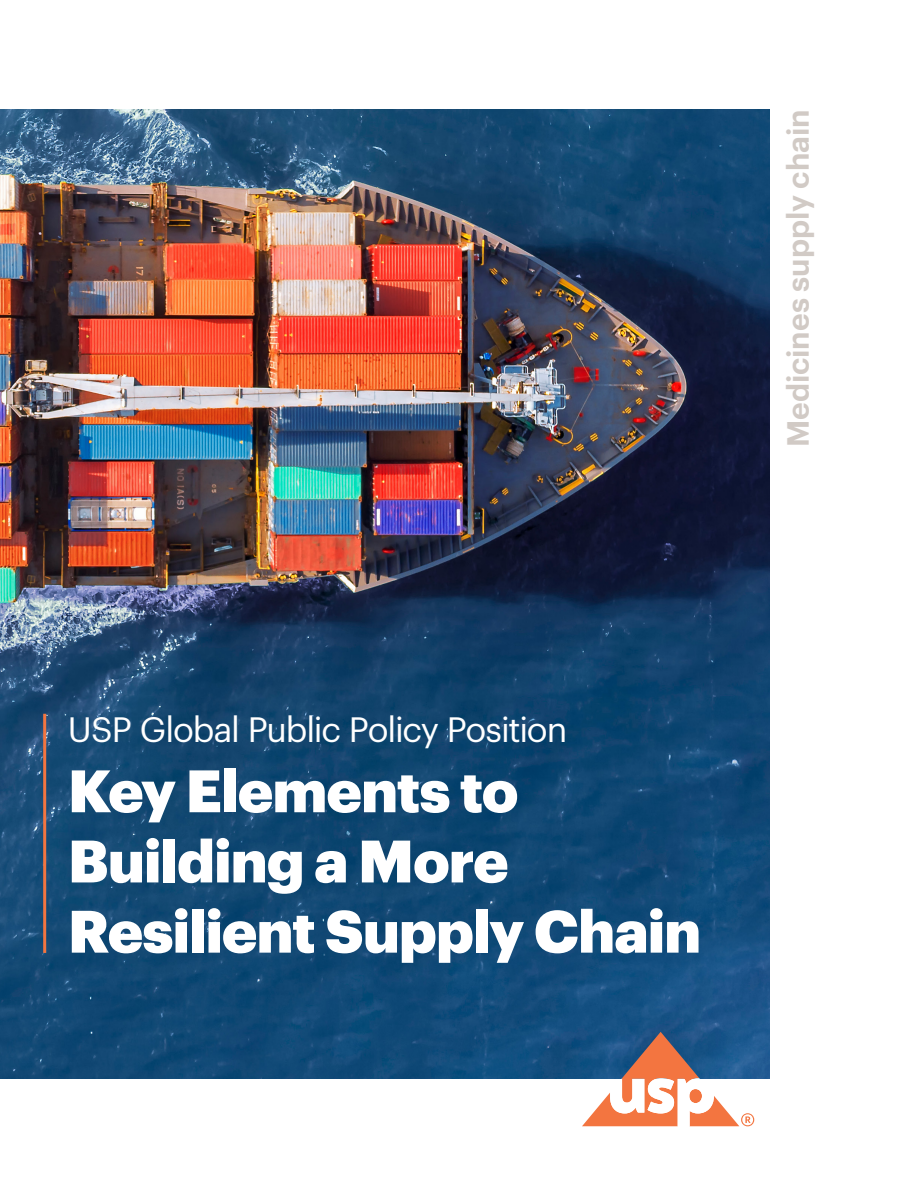
<style>
.page{position:relative;width:918px;height:1188px;background:#fff}
.page>*{position:absolute;margin:0;border:0;box-sizing:border-box;transform-origin:0 0}
.Job_Number{font:900 58.5px/70.2px "Graphik";letter-spacing:-.015em;color:#fff}
.Job_Number-2{font:34.5px "Graphik";letter-spacing:-.035em;color:#fff}
.Job_Number-3{font:600 30px "Graphik";color:#d1cac5}
</style>
<div class="page">
<img style="left:0;top:109px;width:770px;height:970px">
<svg style="left:582px;top:1032px;width:172px;height:94px"></svg>
<hr style="left:43px;top:714px;width:3px;height:239px;background:#f37540">
<p class="Job_Number-3" style="left:775px;top:447px;width:339px;rotate:-90deg">Medicines supply chain</p>
<p class="Job_Number-2" style="left:68px;top:704px;width:501px">USP Global Public Policy Position</p>
<p class="Job_Number" style="left:68px;top:751px;width:635px">Key Elements to<br>Building a More<br>Resilient Supply Chain</p>
</div>
